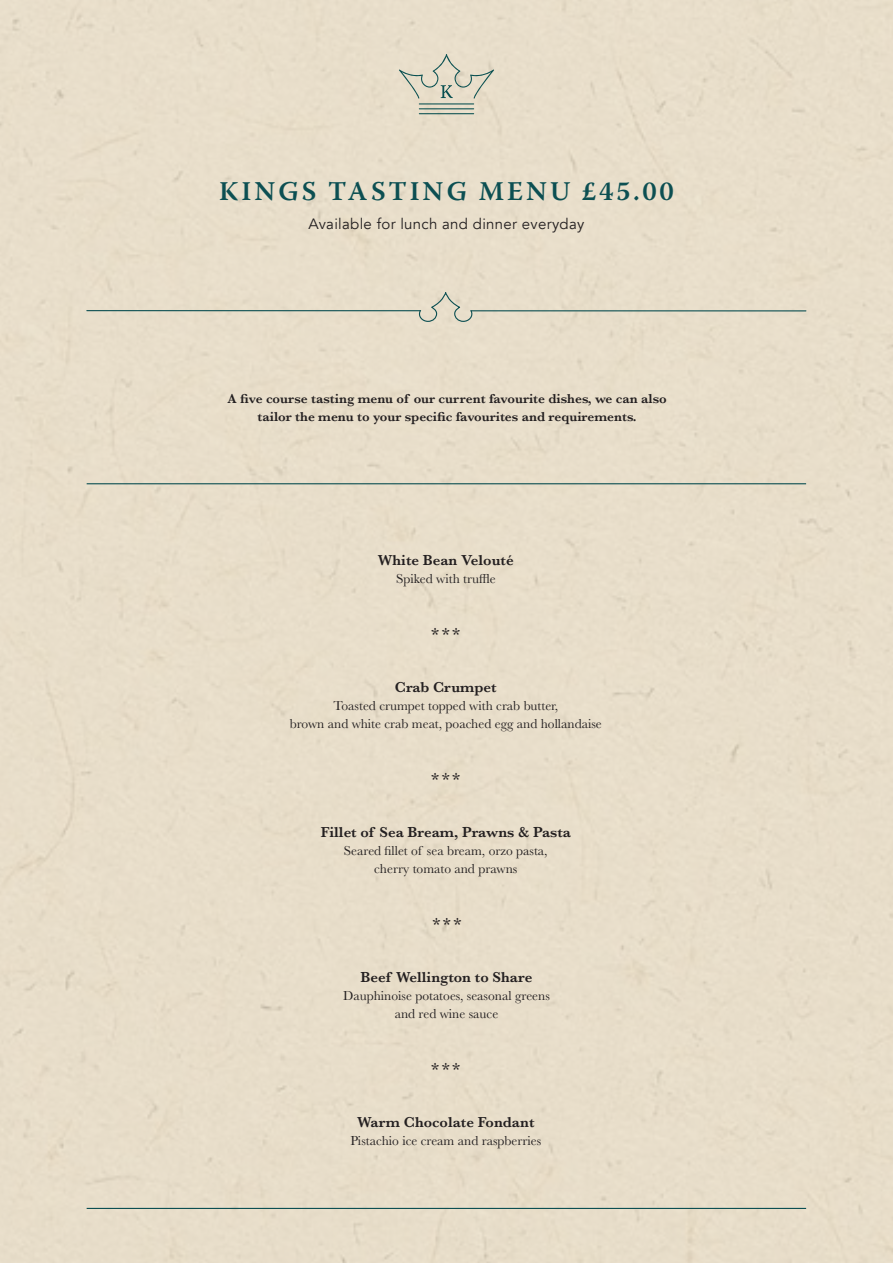
<style>
.page{position:relative;width:893px;height:1263px;background:#e8deca}
.page>*{position:absolute;margin:0;border:0;box-sizing:border-box;transform-origin:0 0}
.t1{font:600 27px "Warnock Pro";letter-spacing:.11em;color:#0c4f52}
.Dish__description__kcal{font:600 15px "Baskerville";color:#231f20}
.t2{font:15px "Avenir";letter-spacing:.02em;color:#231f20}
.Dish__description__kcal-2{font:13.5px/18px "Baskerville";color:#231f20;text-align:center}
.Dish__description__kcal-3{font:600 13.5px/18px "Baskerville";color:#231f20;text-align:center}
</style>
<div class="page">
<svg style="left:399px;top:54px;width:95px;height:45px;background:#d7d3c0"></svg>
<hr style="left:419px;top:113px;width:55px;height:1px;background:#084f50">
<hr style="left:419px;top:108px;width:55px;height:1px;background:#084f50">
<hr style="left:419px;top:103px;width:55px;height:1px;background:#084f50">
<svg style="left:417px;top:293px;width:57px;height:29px;background:#d6d2c0"></svg>
<hr style="left:471px;top:310px;width:335px;height:1px;background:#0c4f52">
<hr style="left:87px;top:310px;width:334px;height:1px;background:#0c4f52">
<hr style="left:87px;top:483px;width:719px;height:1px;background:#0c4f52">
<hr style="left:87px;top:1208px;width:719px;height:1px;background:#0c4f52">
<p class="t1" style="left:219px;top:175px;width:456px">KINGS TASTING MENU £45.00</p>
<p class="t2" style="left:308px;top:215px;width:277px">Available for lunch and dinner everyday</p>
<p class="Dish__description__kcal-3" style="left:227px;top:389px;width:441px">A five course tasting menu of our current favourite dishes, we can also tailor the menu to your specific favourites and requirements.</p>
<p class="Dish__description__kcal" style="left:378px;top:550px;width:137px">White Bean Velouté</p>
<p class="Dish__description__kcal-2" style="left:396px;top:570px;width:101px">Spiked with truffle</p>
<p class="Dish__description__kcal" style="left:431px;top:622px;width:31px">***</p>
<p class="Dish__description__kcal" style="left:395px;top:677px;width:103px">Crab Crumpet</p>
<p class="Dish__description__kcal-2" style="left:290px;top:697px;width:313px">Toasted crumpet topped with crab butter,<br>brown and white crab meat, poached egg and hollandaise</p>
<p class="Dish__description__kcal" style="left:431px;top:767px;width:31px">***</p>
<p class="Dish__description__kcal" style="left:321px;top:822px;width:252px">Fillet of Sea Bream, Prawns &amp; Pasta</p>
<p class="Dish__description__kcal-2" style="left:344px;top:842px;width:205px">Seared fillet of sea bream, orzo pasta, cherry tomato and prawns</p>
<p class="Dish__description__kcal" style="left:432px;top:912px;width:31px">***</p>
<p class="Dish__description__kcal" style="left:361px;top:967px;width:173px">Beef Wellington to Share</p>
<p class="Dish__description__kcal-2" style="left:343px;top:987px;width:208px">Dauphinoise potatoes, seasonal greens and red wine sauce</p>
<p class="Dish__description__kcal" style="left:431px;top:1057px;width:31px">***</p>
<p class="Dish__description__kcal" style="left:357px;top:1112px;width:179px">Warm Chocolate Fondant</p>
<p class="Dish__description__kcal-2" style="left:350px;top:1132px;width:192px">Pistachio ice cream and raspberries</p>
</div>
